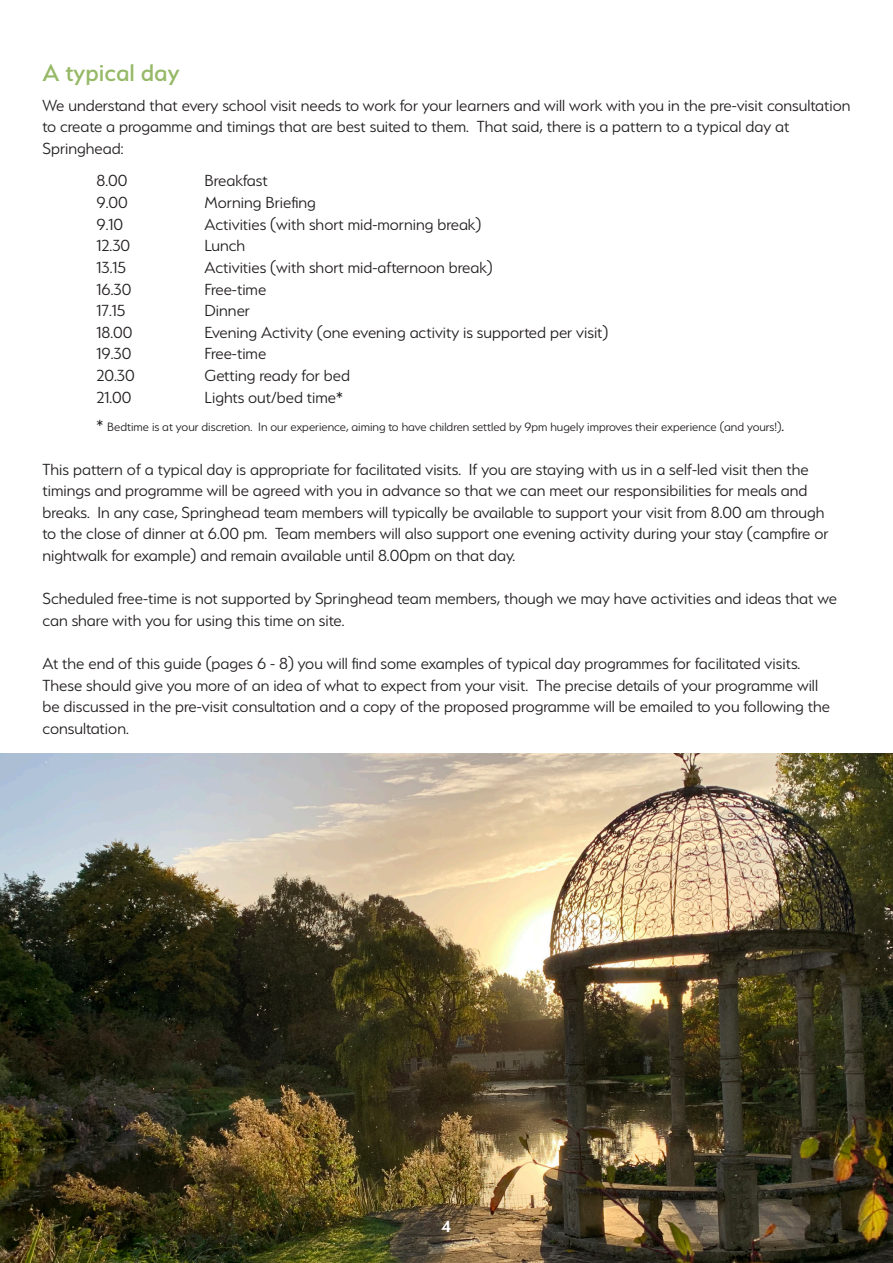
<style>
.page{position:relative;width:893px;height:1263px;background:#fff}
.page>*{position:absolute;margin:0;border:0;box-sizing:border-box;transform-origin:0 0}
.t1{font:500 27px "Serenity";color:#96b967}
.t2{font:300 18px/21.6px "Serenity";color:#231f20}
.t3{font:600 18px "Serenity";color:#fff}
.t4{font:300 13.5px "Serenity";color:#231f20}
.s1{font-size:18px}
</style>
<div class="page">
<img style="left:0;top:754px;width:893px;height:509px">
<p class="t1" style="left:43px;top:58px;width:139px">A typical day</p>
<p class="t2" style="left:43px;top:94px;width:809px">We understand that every school visit needs to work for your learners and will work with you in the pre-visit consultation to create a progamme and timings that are best suited to them. That said, there is a pattern to a typical day at<br>Springhead:</p>
<p class="t2" style="left:97px;top:170px;width:33px">8.00</p>
<p class="t2" style="left:205px;top:170px;width:65px">Breakfast</p>
<p class="t2" style="left:97px;top:192px;width:33px">9.00</p>
<p class="t2" style="left:205px;top:192px;width:113px">Morning Briefing</p>
<p class="t2" style="left:97px;top:213px;width:28px">9.10</p>
<p class="t2" style="left:205px;top:213px;width:278px">Activities (with short mid-morning break)</p>
<p class="t2" style="left:97px;top:235px;width:35px">12.30</p>
<p class="t2" style="left:205px;top:235px;width:42px">Lunch</p>
<p class="t2" style="left:97px;top:256px;width:31px">13.15</p>
<p class="t2" style="left:205px;top:256px;width:290px">Activities (with short mid-afternoon break)</p>
<p class="t2" style="left:97px;top:278px;width:36px">16.30</p>
<p class="t2" style="left:205px;top:278px;width:63px">Free-time</p>
<p class="t2" style="left:97px;top:300px;width:30px">17.15</p>
<p class="t2" style="left:205px;top:300px;width:47px">Dinner</p>
<p class="t2" style="left:97px;top:321px;width:38px">18.00</p>
<p class="t2" style="left:205px;top:321px;width:405px">Evening Activity (one evening activity is supported per visit)</p>
<p class="t2" style="left:97px;top:343px;width:36px">19.30</p>
<p class="t2" style="left:205px;top:343px;width:63px">Free-time</p>
<p class="t2" style="left:97px;top:364px;width:40px">20.30</p>
<p class="t2" style="left:205px;top:364px;width:147px">Getting ready for bed</p>
<p class="t2" style="left:97px;top:386px;width:37px">21.00</p>
<p class="t2" style="left:205px;top:386px;width:140px">Lights out/bed time*</p>
<p class="t4" style="left:97px;top:420px;width:689px"><span class="s1">*</span> Bedtime is at your discretion. In our experience, aiming to have children settled by 9pm hugely improves their experience (and yours!)<span class="s1">.</span></p>
<p class="t2" style="left:43px;top:458px;width:788px">This pattern of a typical day is appropriate for facilitated visits. If you are staying with us in a self-led visit then the timings and programme will be agreed with you in advance so that we can meet our responsibilities for meals and breaks. In any case, Springhead team members will typically be available to support your visit from 8.00 am through to the close of dinner at 6.00 pm. Team members will also support one evening activity during your stay (campfire or nightwalk for example) and remain available until 8.00pm on that day.</p>
<p class="t2" style="left:43px;top:588px;width:796px">Scheduled free-time is not supported by Springhead team members, though we may have activities and ideas that we can share with you for using this time on site.</p>
<p class="t2" style="left:43px;top:652px;width:789px">At the end of this guide (pages 6 - 8) you will find some examples of typical day programmes for facilitated visits.<br>These should give you more of an idea of what to expect from your visit. The precise details of your programme will be discussed in the pre-visit consultation and a copy of the proposed programme will be emailed to you following the consultation.</p>
<p class="t3" style="left:442px;top:1216px;width:11px">4</p>
</div>
